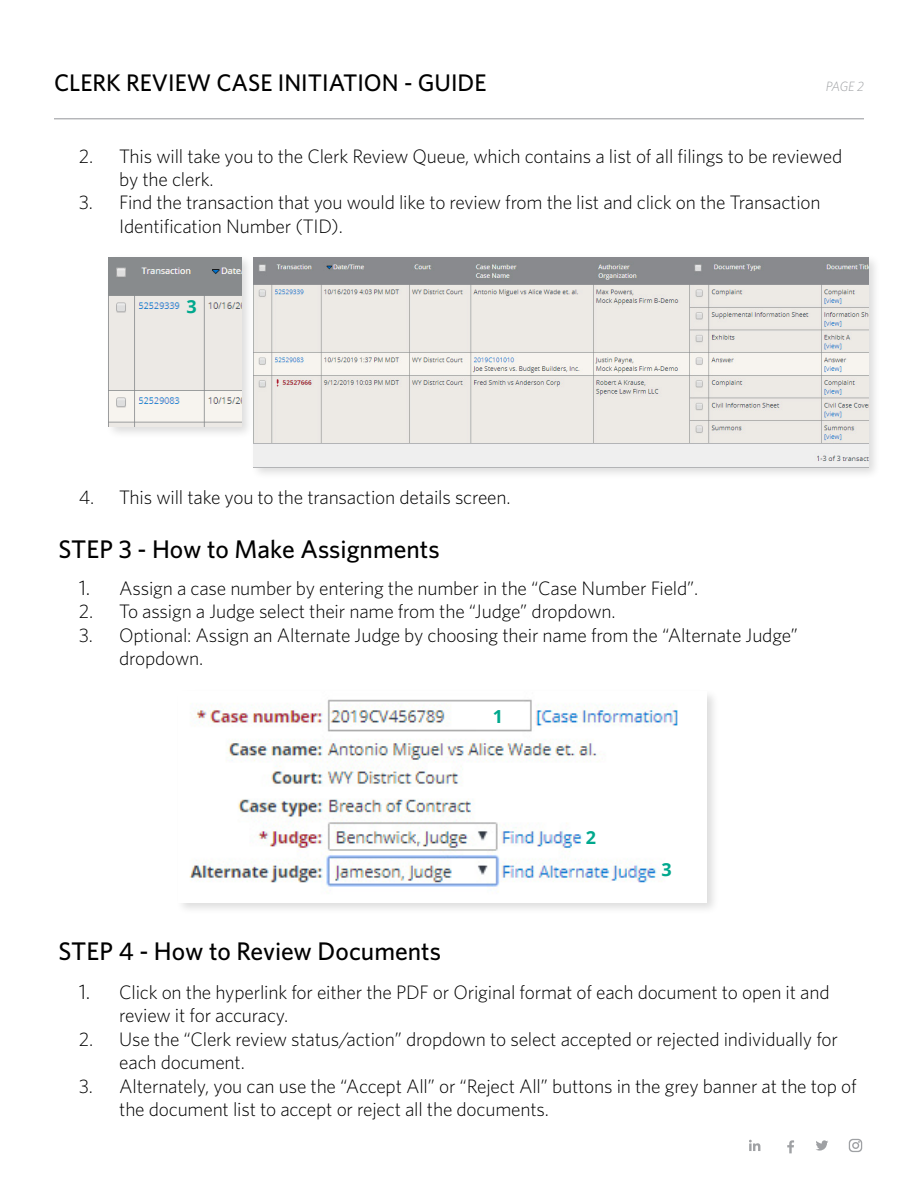
<style>
.page{position:relative;width:918px;height:1188px;background:#fff}
.page>*{position:absolute;margin:0;border:0;box-sizing:border-box;transform-origin:0 0}
.t1{font:500 25.5px "Whitney";color:#000}
.t2{font:500 24px "Whitney";color:#000}
.t3{font:300 19.5px/23.4px "Whitney";letter-spacing:-.01em;color:#000}
.t4{font:700 18px "Open Sans";color:#00a88d}
.t5{font:italic 300 13.5px "Whitney";color:#9fa1a4}
.s1{font-size:21px}
</style>
<div class="page">
<hr style="left:54px;top:118px;width:810px;height:1px;background:#9fa1a4">
<svg style="left:749px;top:1140px;width:11px;height:11px"></svg>
<svg style="left:816px;top:1140px;width:12px;height:11px"></svg>
<svg style="left:787px;top:1140px;width:7px;height:13px"></svg>
<svg style="left:849px;top:1139px;width:13px;height:13px"></svg>
<div style="left:250px;top:254px;width:632px;height:226px;background:#000;opacity:.14"></div>
<img style="left:254px;top:257px;width:614px;height:210px">
<div style="left:105px;top:254px;width:149px;height:186px;background:#000;opacity:.14"></div>
<img style="left:109px;top:257px;width:132px;height:169px">
<div style="left:175px;top:688px;width:545px;height:227px;background:#000;opacity:.14"></div>
<img style="left:178px;top:691px;width:529px;height:211px">
<p class="t2" style="left:54px;top:66px;width:434px">CLERK REVIEW CASE INITIATION - GUIDE</p>
<p class="t5" style="left:826px;top:77px;width:40px">PAGE 2</p>
<p class="t3" style="left:119px;top:144px;width:725px;text-indent:-41px">2. This will take you to the Clerk Review Queue, which contains a list of all filings to be reviewed by the clerk.</p>
<p class="t3" style="left:119px;top:190px;width:703px;text-indent:-41px">3. Find the transaction that you would like to review from the list and click on the Transaction<br>Identification Number (TID).</p>
<p class="t4" style="left:187px;top:293px;width:12px">3</p>
<p class="t3" style="left:79px;top:485px;width:433px">4. This will take you to the transaction details screen.</p>
<h1 class="t1" style="left:58px;top:532px;width:383px">STEP 3 - How to Make Assignments</h1>
<p class="t3" style="left:79px;top:576px;width:621px"><span class="s1">1.</span> Assign a case number by entering the number in the “Case Number Field”.</p>
<p class="t3" style="left:79px;top:599px;width:538px">2. To assign a Judge select their name from the “Judge” dropdown.</p>
<p class="t3" style="left:119px;top:623px;width:680px;text-indent:-41px">3. Optional: Assign an Alternate Judge by choosing their name from the “Alternate Judge” dropdown.</p>
<p class="t4" style="left:493px;top:704px;width:12px">1</p>
<p class="t4" style="left:586px;top:824px;width:12px">2</p>
<p class="t4" style="left:661px;top:857px;width:12px">3</p>
<h1 class="t1" style="left:58px;top:935px;width:384px">STEP 4 - How to Review Documents</h1>
<p class="t3" style="left:119px;top:980px;width:712px;text-indent:-40px"><span class="s1">1.</span> Click on the hyperlink for either the PDF or Original format of each document to open it and review it for accuracy.</p>
<p class="t3" style="left:119px;top:1027px;width:720px;text-indent:-41px">2. Use the “Clerk review status/action” dropdown to select accepted or rejected individually for each document.</p>
<p class="t3" style="left:119px;top:1074px;width:739px;text-indent:-41px">3. Alternately, you can use the “Accept All” or “Reject All” buttons in the grey banner at the top of the document list to accept or reject all the documents.</p>
</div>
